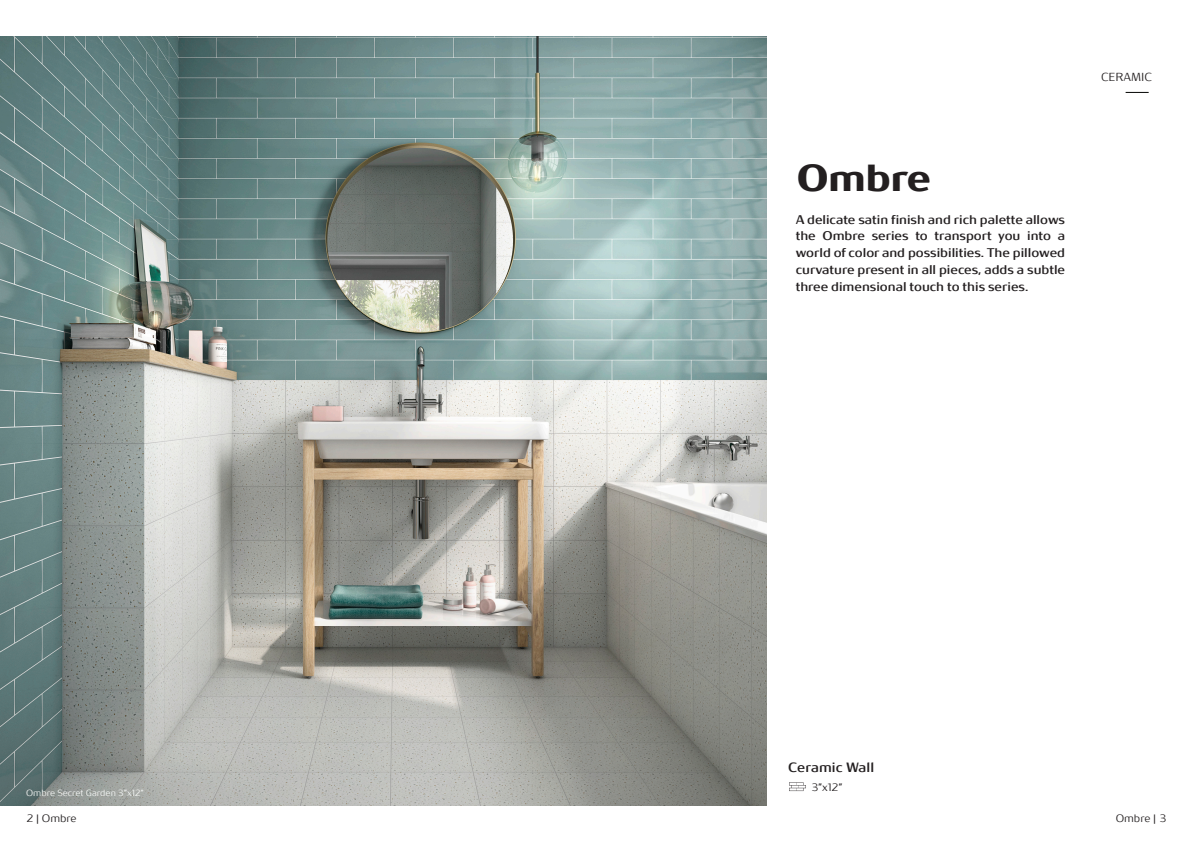
<style>
.page{position:relative;width:1191px;height:842px;background:#fff}
.page>*{position:absolute;margin:0;border:0;box-sizing:border-box;transform-origin:0 0}
.t1{font:700 42px "Roca";color:#231f20}
.t2{font:15px "Roca";letter-spacing:.01em;color:#231f20}
.t3{font:14px/16.8px "Roca";color:#231f20;text-align:justify}
.t4{font:300 13px "Roca";color:#231f20}
.t5{font:300 12px "Roca";color:#231f20}
.t6{font:300 10px "Roca";color:#f5f7f5}
</style>
<div class="page">
<img style="left:0;top:36px;width:767px;height:770px">
<svg style="left:1125px;top:92px;width:23px;height:1px"></svg>
<svg style="left:789px;top:782px;width:17px;height:9px"></svg>
<p class="t6" style="left:26px;top:786px;width:119px">Ombre Secret Garden 3”x12”</p>
<p class="t1" style="left:796px;top:150px;width:136px">Ombre</p>
<p class="t3" style="left:795px;top:210px;width:271px">A delicate satin finish and rich palette allows the Ombre series to transport you into a world of color and possibilities. The pillowed curvature present in all pieces, adds a subtle three dimensional touch to this series.</p>
<p class="t4" style="left:1101px;top:68px;width:52px">CERAMIC</p>
<p class="t2" style="left:788px;top:757px;width:87px">Ceramic Wall</p>
<p class="t5" style="left:811px;top:779px;width:32px">3”x12”</p>
<p class="t5" style="left:27px;top:810px;width:51px">2 | Ombre</p>
<p class="t5" style="left:1115px;top:810px;width:52px">Ombre | 3</p>
</div>
